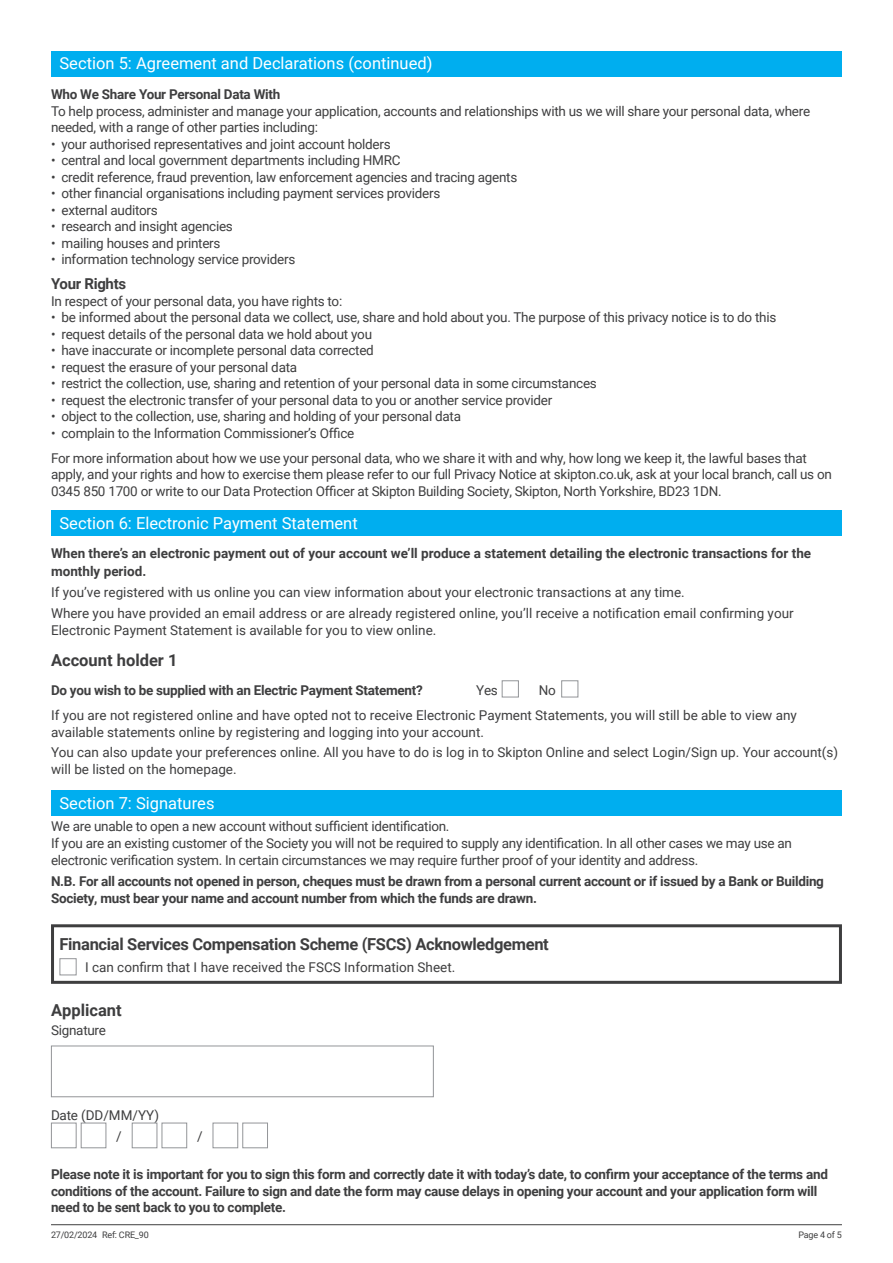
<style>
.page{position:relative;width:893px;height:1263px;background:#fff}
.page>*{position:absolute;margin:0;border:0;box-sizing:border-box;transform-origin:0 0}
.t1{font:16.5px "Roboto";color:#fff}
.t2{font:700 16.5px "Roboto";letter-spacing:-.02em;color:#3e3e3f}
.t3{font:700 16.5px "Roboto";color:#3e3e3f}
.t4{font:700 15px "Roboto";letter-spacing:-.02em;color:#3e3e3f}
.t5{font:13.5px/16.5px "Roboto";letter-spacing:-.02em;color:#3e3e3f}
.t6{font:13.5px/16.5px "Roboto";color:#3e3e3f}
.t7{font:700 13.5px/16.2px "Roboto";letter-spacing:-.02em;color:#3e3e3f}
.t8{font:700 13.5px/17.1px "Roboto";color:#3e3e3f}
.t9{font:9px "Roboto";letter-spacing:-.02em;color:#3e3e3f}
</style>
<div class="page">
<hr style="left:51px;top:1224px;width:791px;height:1px;background:#3e3e3f">
<div style="left:51px;top:51px;width:791px;height:26px;background:#00aeef"></div>
<div style="left:51px;top:790px;width:791px;height:26px;background:#00aeef"></div>
<div style="left:51px;top:510px;width:791px;height:26px;background:#00aeef"></div>
<div style="left:51px;top:1045px;width:383px;height:52px;border:1px solid #939598"></div>
<div style="left:213px;top:1123px;width:25px;height:25px;border:1px solid #939598"></div>
<div style="left:242px;top:1123px;width:26px;height:25px;border:1px solid #939598"></div>
<div style="left:51px;top:1123px;width:26px;height:25px;border:1px solid #939598"></div>
<div style="left:81px;top:1123px;width:25px;height:25px;border:1px solid #939598"></div>
<div style="left:132px;top:1123px;width:25px;height:25px;border:1px solid #939598"></div>
<div style="left:162px;top:1123px;width:25px;height:25px;border:1px solid #939598"></div>
<div style="left:51px;top:924px;width:791px;height:60px;border:3px solid #3e3e3f"></div>
<div style="left:60px;top:958px;width:17px;height:17px;border:1px solid #939598"></div>
<div style="left:502px;top:680px;width:17px;height:17px;border:1px solid #939598"></div>
<div style="left:561px;top:680px;width:17px;height:17px;border:1px solid #939598"></div>
<p class="t1" style="left:60px;top:52px;width:374px">Section 5: Agreement and Declarations (continued)</p>
<p class="t7" style="left:51px;top:86px;width:231px">Who We Share Your Personal Data With</p>
<p class="t5" style="left:51px;top:102px;width:761px">To help process, administer and manage your application, accounts and relationships with us we will share your personal data, where needed, with a range of other parties including:</p>
<p class="t5" style="left:51px;top:135px;width:341px">• your authorised representatives and joint account holders</p>
<p class="t5" style="left:51px;top:152px;width:351px">• central and local government departments including HMRC</p>
<p class="t5" style="left:51px;top:168px;width:468px">• credit reference, fraud prevention, law enforcement agencies and tracing agents</p>
<p class="t5" style="left:51px;top:185px;width:391px">• other financial organisations including payment services providers</p>
<p class="t5" style="left:51px;top:201px;width:108px">• external auditors</p>
<p class="t5" style="left:51px;top:218px;width:183px">• research and insight agencies</p>
<p class="t5" style="left:51px;top:234px;width:171px">• mailing houses and printers</p>
<p class="t5" style="left:51px;top:251px;width:246px">• information technology service providers</p>
<p class="t4" style="left:51px;top:273px;width:77px">Your Rights</p>
<p class="t5" style="left:51px;top:292px;width:293px">In respect of your personal data, you have rights to:</p>
<p class="t5" style="left:51px;top:309px;width:727px">• be informed about the personal data we collect, use, share and hold about you. The purpose of this privacy notice is to do this</p>
<p class="t5" style="left:51px;top:325px;width:323px">• request details of the personal data we hold about you</p>
<p class="t5" style="left:51px;top:342px;width:324px">• have inaccurate or incomplete personal data corrected</p>
<p class="t5" style="left:51px;top:358px;width:248px">• request the erasure of your personal data</p>
<p class="t5" style="left:51px;top:375px;width:547px">• restrict the collection, use, sharing and retention of your personal data in some circumstances</p>
<p class="t5" style="left:51px;top:391px;width:503px">• request the electronic transfer of your personal data to you or another service provider</p>
<p class="t5" style="left:51px;top:408px;width:411px">• object to the collection, use, sharing and holding of your personal data</p>
<p class="t5" style="left:51px;top:424px;width:305px">• complain to the Information Commissioner’s Office</p>
<p class="t5" style="left:51px;top:449px;width:782px">For more information about how we use your personal data, who we share it with and why, how long we keep it, the lawful bases that apply, and your rights and how to exercise them please refer to our full Privacy Notice at skipton.co.uk, ask at your local branch, call us on<br>0345 850 1700 or write to our Data Protection Officer at Skipton Building Society, Skipton, North Yorkshire, BD23 1DN.</p>
<p class="t1" style="left:60px;top:511px;width:300px">Section 6: Electronic Payment Statement</p>
<p class="t8" style="left:51px;top:545px;width:762px">When there’s an electronic payment out of your account we’ll produce a statement detailing the electronic transactions for the monthly period.</p>
<p class="t6" style="left:51px;top:583px;width:635px">If you’ve registered with us online you can view information about your electronic transactions at any time.</p>
<p class="t6" style="left:51px;top:604px;width:744px;line-height:17.1px">Where you have provided an email address or are already registered online, you’ll receive a notification email confirming your<br>Electronic Payment Statement is available for you to view online.</p>
<p class="t3" style="left:51px;top:649px;width:128px">Account holder 1</p>
<p class="t7" style="left:51px;top:681px;width:373px">Do you wish to be supplied with an Electric Payment Statement?</p>
<p class="t6" style="left:51px;top:706px;width:747px">If you are not registered online and have opted not to receive Electronic Payment Statements, you will still be able to view any available statements online by registering and logging into your account.</p>
<p class="t6" style="left:51px;top:744px;width:789px">You can also update your preferences online. All you have to do is log in to Skipton Online and select Login/Sign up. Your account(s) will be listed on the homepage.</p>
<p class="t5" style="left:476px;top:681px;width:23px">Yes</p>
<p class="t5" style="left:539px;top:681px;width:19px">No</p>
<p class="t1" style="left:60px;top:791px;width:156px">Section 7: Signatures</p>
<p class="t5" style="left:51px;top:817px;width:400px">We are unable to open a new account without sufficient identification.</p>
<p class="t5" style="left:51px;top:834px;width:742px;line-height:17.1px">If you are an existing customer of the Society you will not be required to supply any identification. In all other cases we may use an electronic verification system. In certain circumstances we may require further proof of your identity and address.</p>
<p class="t7" style="left:51px;top:872px;width:774px;line-height:17.1px">N.B. For all accounts not opened in person, cheques must be drawn from a personal current account or if issued by a Bank or Building<br>Society, must bear your name and account number from which the funds are drawn.</p>
<p class="t2" style="left:60px;top:933px;width:491px">Financial Services Compensation Scheme (FSCS) Acknowledgement</p>
<p class="t6" style="left:85px;top:959px;width:372px">I can confirm that I have received the FSCS Information Sheet.</p>
<p class="t3" style="left:51px;top:998px;width:72px">Applicant</p>
<p class="t5" style="left:51px;top:1022px;width:57px">Signature</p>
<p class="t5" style="left:51px;top:1106px;width:110px">Date (DD/MM/YY)</p>
<p class="t5" style="left:116px;top:1127px;width:7px">/</p>
<p class="t5" style="left:197px;top:1127px;width:7px">/</p>
<p class="t7" style="left:51px;top:1166px;width:778px">Please note it is important for you to sign this form and correctly date it with today’s date, to confirm your acceptance of the terms and conditions of the account. Failure to sign and date the form may cause delays in opening your account and your application form will need to be sent back to you to complete.</p>
<p class="t9" style="left:51px;top:1228px;width:48px">27/02/2024</p>
<p class="t9" style="left:102px;top:1228px;width:48px">Ref: CRE_90</p>
<p class="t9" style="left:798px;top:1228px;width:45px">Page 4 of 5</p>
</div>
